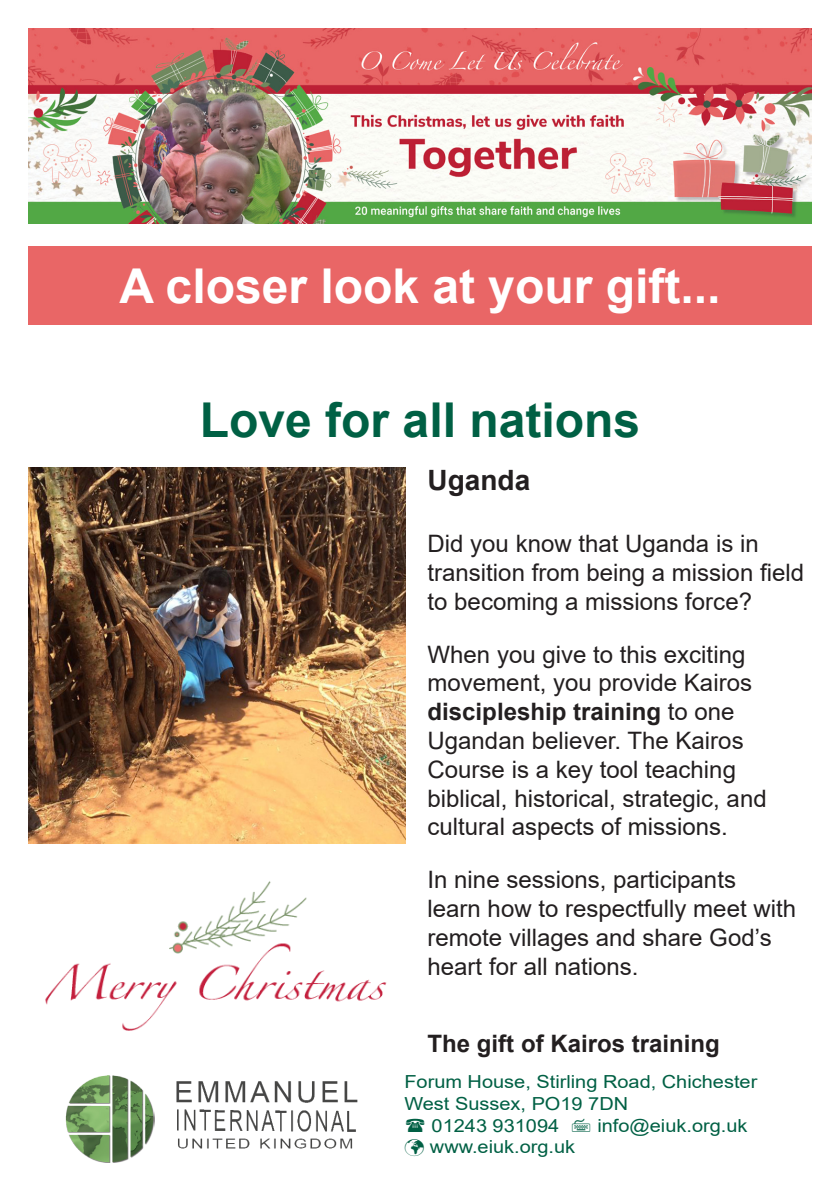
<style>
.page{position:relative;width:840px;height:1191px;background:#fff}
.page>*{position:absolute;margin:0;border:0;box-sizing:border-box;transform-origin:0 0}
.t1{font:700 48px "Arial";color:#fff}
.Heading{font:700 48px "Arial";color:#006044}
.Gift_details{font:700 28px "Arial";color:#231f20}
.t2{font:24px/28.8px "Arial";color:#231f20}
.t3{font:700 24px "Arial";color:#231f20}
.t4{font:18px "Arial";color:#006044;scale:1.11 1}
.s1{font-weight:700}
</style>
<div class="page">
<img style="left:28px;top:28px;width:783px;height:196px">
<div style="left:28px;top:246px;width:783px;height:79px;background:#e96666"></div>
<img style="left:28px;top:843px;width:375px;height:188px">
<img style="left:65px;top:1075px;width:89px;height:87px">
<img style="left:176px;top:1081px;width:182px;height:68px">
<img style="left:28px;top:467px;width:377px;height:376px">
<h1 class="t1" style="left:119px;top:252px;width:602px">A closer look at your gift...</h1>
<p class="Heading" style="left:199px;top:386px;width:442px">Love for all nations</p>
<p class="Gift_details" style="left:427px;top:460px;width:104px">Uganda</p>
<p class="t2" style="left:427px;top:529px;width:378px">Did you know that Uganda is in transition from being a mission field to becoming a missions force?</p>
<p class="t2" style="left:427px;top:639px;width:340px">When you give to this exciting movement, you provide Kairos <span class="s1">discipleship training</span> to one<br>Ugandan believer. The Kairos<br>Course is a key tool teaching biblical, historical, strategic, and cultural aspects of missions.</p>
<p class="t2" style="left:427px;top:865px;width:370px">In nine sessions, participants<br>learn how to respectfully meet with remote villages and share God’s heart for all nations.</p>
<p class="t3" style="left:427px;top:1026px;width:294px">The gift of Kairos training</p>
<p class="t4" style="left:404px;top:1069px;width:319px">Forum House, Stirling Road, Chichester</p>
<p class="t4" style="left:404px;top:1091px;width:203px">West Sussex, PO19 7DN</p>
<p class="t4" style="left:431px;top:1112px;width:116px">01243 931094</p>
<p class="t4" style="left:597px;top:1112px;width:137px">info@eiuk.org.uk</p>
<p class="t4" style="left:404px;top:1134px;width:155px">✓ www.eiuk.org.uk</p>
</div>
